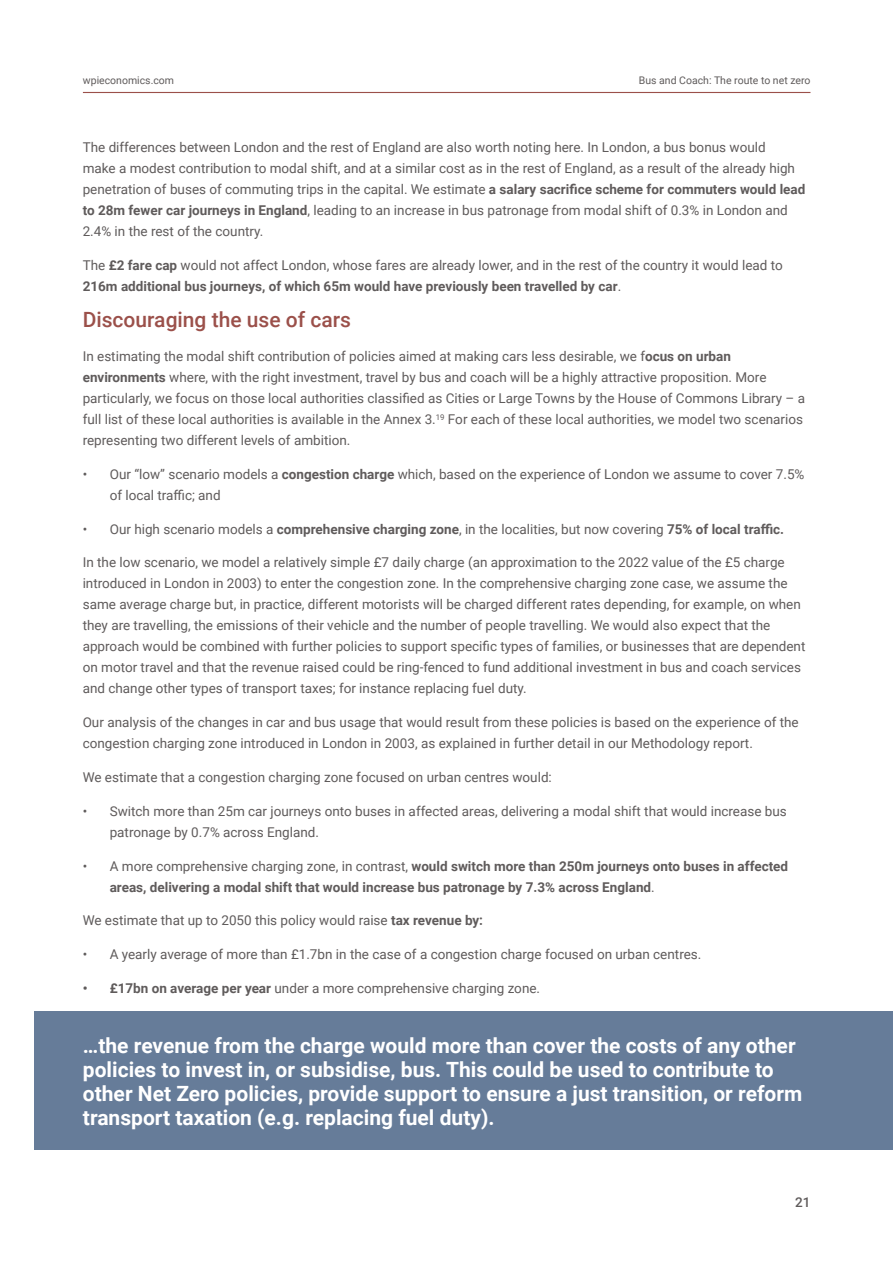
<style>
.page{position:relative;width:893px;height:1263px;background:#fff}
.page>*{position:absolute;margin:0;border:0;box-sizing:border-box;transform-origin:0 0}
._9_Body_Text_Left{font:700 21px/24px "Roboto";color:#fff}
.H7{font:500 21px "Roboto";color:#9b504a}
._9_Body_Text_Left-2{font:13.5px/21px "Roboto";color:#5f5b5b}
.t1{font:700 13.5px/21px "Roboto";color:#5f5b5b}
.t2{font:500 13.5px "Roboto";color:#5f5b5b}
.t3{font:10.5px "Roboto";color:#5f5b5b}
.s1{font-weight:700}
.s2{font-weight:400}
</style>
<div class="page">
<hr style="left:83px;top:92px;width:727px;height:1px;background:#9b504a">
<div style="left:34px;top:1011px;width:859px;height:139px;background:#667c99"></div>
<p class="t3" style="left:83px;top:72px;width:93px">wpieconomics.com</p>
<p class="t3" style="left:639px;top:72px;width:173px">Bus and Coach: The route to net zero</p>
<p class="_9_Body_Text_Left-2" style="left:83px;top:136px;width:724px">The differences between London and the rest of England are also worth noting here. In London, a bus bonus would<br>make a modest contribution to modal shift, and at a similar cost as in the rest of England, as a result of the already high penetration of buses of commuting trips in the capital. We estimate <span class="s1">a salary sacrifice scheme for commuters would lead to 28m fewer car journeys in England</span>, leading to an increase in bus patronage from modal shift of 0.3% in London and 2.4% in the rest of the country.</p>
<p class="_9_Body_Text_Left-2" style="left:83px;top:254px;width:702px">The <span class="s1">£2 fare cap</span> would not affect London, whose fares are already lower, and in the rest of the country it would lead to<br><span class="s1">216m additional bus journeys, of which 65m would have previously been travelled by car</span>.</p>
<p class="H7" style="left:83px;top:305px;width:270px">Discouraging the use of cars</p>
<p class="_9_Body_Text_Left-2" style="left:83px;top:345px;width:724px">In estimating the modal shift contribution of policies aimed at making cars less desirable, we f<span class="s1">ocus on urban environments</span> where, with the right investment, travel by bus and coach will be a highly attractive proposition. More particularly, we focus on those local authorities classified as Cities or Large Towns by the House of Commons Library – a full list of these local authorities is available in the Annex 3.<sup>19</sup> For each of these local authorities, we model two scenarios representing two different levels of ambition.</p>
<p class="_9_Body_Text_Left-2" style="left:110px;top:463px;width:696px;text-indent:-27px">• Our “low” scenario models a <span class="s1">congestion charge</span> which, based on the experience of London we assume to cover 7.5% of local traffic; and</p>
<p class="_9_Body_Text_Left-2" style="left:83px;top:518px;width:703px">• Our high scenario models a <span class="s1">comprehensive charging zone</span>, in the localities, but now covering <span class="s1">75% of local traffic.</span></p>
<p class="_9_Body_Text_Left-2" style="left:83px;top:552px;width:724px">In the low scenario, we model a relatively simple £7 daily charge (an approximation to the 2022 value of the £5 charge introduced in London in 2003) to enter the congestion zone. In the comprehensive charging zone case, we assume the same average charge but, in practice, different motorists will be charged different rates depending, for example, on when they are travelling, the emissions of their vehicle and the number of people travelling. We would also expect that the approach would be combined with further policies to support specific types of families, or businesses that are dependent on motor travel and that the revenue raised could be ring-fenced to fund additional investment in bus and coach services and change other types of transport taxes; for instance replacing fuel duty.</p>
<p class="_9_Body_Text_Left-2" style="left:83px;top:711px;width:717px">Our analysis of the changes in car and bus usage that would result from these policies is based on the experience of the congestion charging zone introduced in London in 2003, as explained in further detail in our Methodology report.</p>
<p class="_9_Body_Text_Left-2" style="left:83px;top:766px;width:471px">We estimate that a congestion charging zone focused on urban centres would:</p>
<p class="_9_Body_Text_Left-2" style="left:110px;top:800px;width:679px;text-indent:-27px">• Switch more than 25m car journeys onto buses in affected areas, delivering a modal shift that would increase bus patronage by 0.7% across England.</p>
<p class="t1" style="left:110px;top:855px;width:680px;text-indent:-27px"><span class="s2">• A more comprehensive charging zone, in contrast,</span> would switch more than 250m journeys onto buses in affected areas, delivering a modal shift that would increase bus patronage by 7.3% across England<span class="s2">.</span></p>
<p class="_9_Body_Text_Left-2" style="left:83px;top:909px;width:402px">We estimate that up to 2050 this policy would raise <span class="s1">tax revenue by:</span></p>
<p class="_9_Body_Text_Left-2" style="left:83px;top:943px;width:620px">• A yearly average of more than £1.7bn in the case of a congestion charge focused on urban centres.</p>
<p class="_9_Body_Text_Left-2" style="left:83px;top:977px;width:459px"><span class="s1">• £17bn on average per year</span> under a more comprehensive charging zone.</p>
<p class="_9_Body_Text_Left" style="left:83px;top:1032px;width:721px">…the revenue from the charge would more than cover the costs of any other policies to invest in, or subsidise, bus. This could be used to contribute to other Net Zero policies, provide support to ensure a just transition, or reform transport taxation (e.g. replacing fuel duty).</p>
<p class="t2" style="left:795px;top:1192px;width:17px">21</p>
</div>
